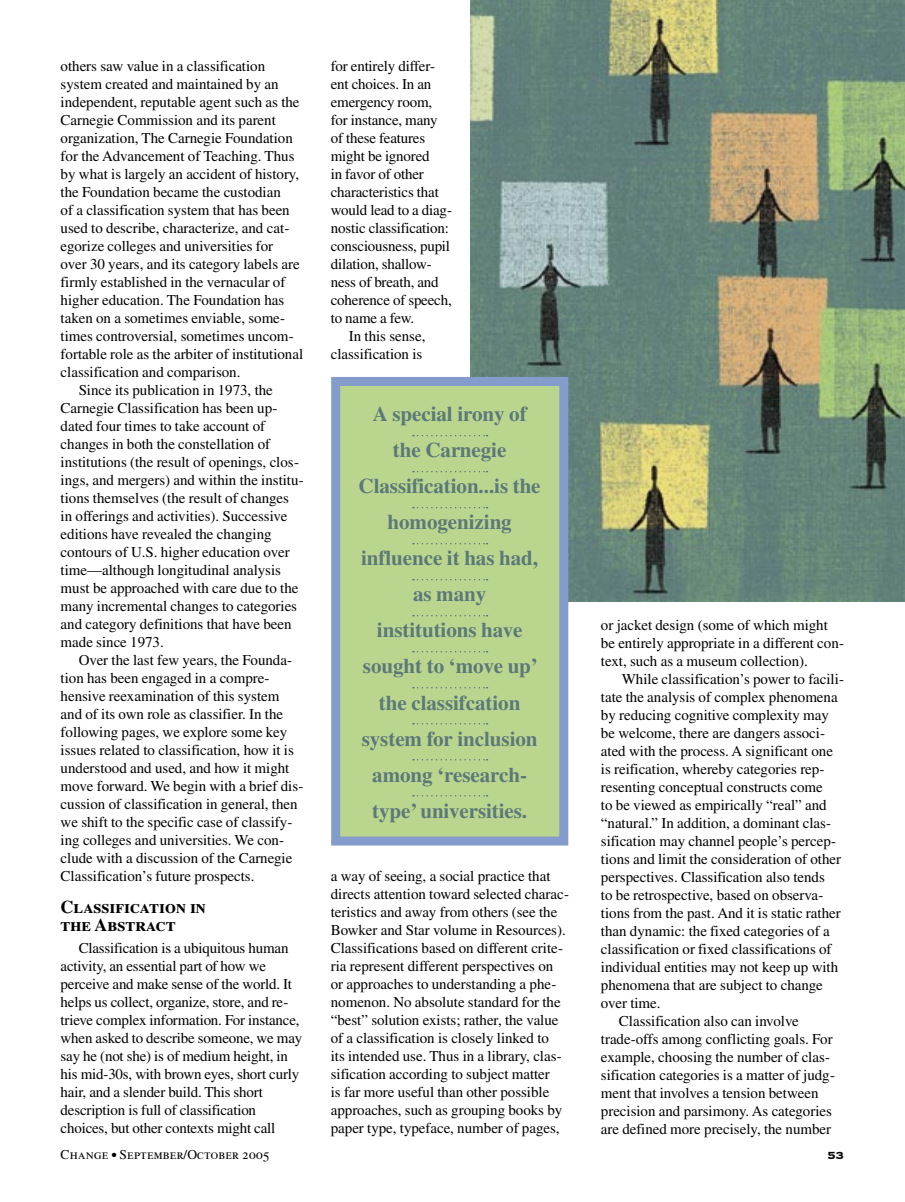
<style>
.page{position:relative;width:905px;height:1202px;background:#fff}
.page>*{position:absolute;margin:0;border:0;box-sizing:border-box;transform-origin:0 0}
.Pull_Quotes{font:700 21px "Times";letter-spacing:-.005em;color:#5c7878}
.Text_Subheads{font:18px/18px "Times Bold SC";letter-spacing:-.005em;color:#000}
.Text{font:15px/18px "Times";letter-spacing:-.005em;color:#000}
.t1{font:13.5px "Times Roman SC";letter-spacing:.005em;color:#000}
.t2{font:13.5px "Copperplate Thirty Three BC";color:#000}
</style>
<div class="page">
<img style="left:470px;top:0;width:434px;height:602px">
<div style="left:335px;top:381px;width:229px;height:460px;background:#bad68e"></div>
<svg style="left:413px;top:435px;width:74px;height:1px"></svg>
<svg style="left:413px;top:471px;width:74px;height:1px"></svg>
<svg style="left:413px;top:507px;width:74px;height:1px"></svg>
<svg style="left:413px;top:543px;width:74px;height:1px"></svg>
<svg style="left:413px;top:579px;width:74px;height:1px"></svg>
<svg style="left:413px;top:615px;width:74px;height:1px"></svg>
<svg style="left:413px;top:651px;width:74px;height:1px"></svg>
<svg style="left:413px;top:687px;width:74px;height:1px"></svg>
<svg style="left:413px;top:723px;width:74px;height:1px"></svg>
<svg style="left:413px;top:759px;width:74px;height:1px"></svg>
<svg style="left:413px;top:795px;width:74px;height:1px"></svg>
<div style="left:331px;top:377px;width:237px;height:468px;border:9px solid #839ccc"></div>
<p class="Text" style="left:61px;top:57px;width:244px">others saw value in a classification system created and maintained by an independent, reputable agent such as the Carnegie Commission and its parent organization, The Carnegie Foundation for the Advancement of Teaching. Thus by what is largely an accident of history, the Foundation became the custodian<br>of a classification system that has been used to describe, characterize, and cat&shy;egorize colleges and universities for<br>over 30 years, and its category labels are firmly established in the vernacular of higher education. The Foundation has taken on a sometimes enviable, some&shy;times controversial, sometimes uncom&shy;fortable role as the arbiter of institutional classification and comparison.</p>
<p class="Text" style="left:61px;top:381px;width:245px;text-indent:18px">Since its publication in 1973, the Carnegie Classification has been up&shy;dated four times to take account of changes in both the constellation of institutions (the result of openings, clos&shy;ings, and mergers) and within the institu&shy;tions themselves (the result of changes in offerings and activities). Successive editions have revealed the changing contours of U.S. higher education over time—although longitudinal analysis must be approached with care due to the many incremental changes to categories and category definitions that have been made since 1973.</p>
<p class="Text" style="left:61px;top:651px;width:244px;text-indent:18px">Over the last few years, the Founda&shy;tion has been engaged in a compre&shy;hensive reexamination of this system and of its own role as classifier. In the following pages, we explore some key issues related to classification, how it is understood and used, and how it might move forward. We begin with a brief dis&shy;cussion of classification in general, then we shift to the specific case of classify&shy;ing colleges and universities. We con&shy;clude with a discussion of the Carnegie Classification’s future prospects.</p>
<p class="Text_Subheads" style="left:61px;top:897px;width:147px">Classification in the Abstract</p>
<p class="Text" style="left:61px;top:939px;width:243px;text-indent:18px">Classification is a ubiquitous human activity, an essential part of how we perceive and make sense of the world. It helps us collect, organize, store, and re&shy;trieve complex information. For instance, when asked to describe someone, we may say he (not she) is of medium height, in his mid-30s, with brown eyes, short curly hair, and a slender build. This short description is full of classification choices, but other contexts might call</p>
<p class="Text" style="left:331px;top:57px;width:123px">for entirely differ&shy;ent choices. In an emergency room, for instance, many of these features might be ignored<br>in favor of other characteristics that would lead to a diag&shy;nostic classification: consciousness, pupil dilation, shallow&shy;ness of breath, and coherence of speech, to name a few.</p>
<p class="Text" style="left:331px;top:327px;width:96px;text-align:right">In this sense, classification is</p>
<p class="Pull_Quotes" style="left:372px;top:402px;width:155px">A special irony of</p>
<p class="Pull_Quotes" style="left:393px;top:438px;width:115px">the Carnegie</p>
<p class="Pull_Quotes" style="left:358px;top:474px;width:183px">Classification...is the</p>
<p class="Pull_Quotes" style="left:387px;top:510px;width:126px">homogenizing</p>
<p class="Pull_Quotes" style="left:361px;top:546px;width:178px">influence it has had,</p>
<p class="Pull_Quotes" style="left:413px;top:582px;width:75px">as many</p>
<p class="Pull_Quotes" style="left:377px;top:618px;width:147px">institutions have</p>
<p class="Pull_Quotes" style="left:363px;top:654px;width:176px">sought to ‘move up’</p>
<p class="Pull_Quotes" style="left:379px;top:690px;width:143px">the classifcation</p>
<p class="Pull_Quotes" style="left:362px;top:726px;width:177px">system for inclusion</p>
<p class="Pull_Quotes" style="left:372px;top:762px;width:156px">among ‘research-</p>
<p class="Pull_Quotes" style="left:372px;top:798px;width:157px">type’ universities.</p>
<p class="Text" style="left:331px;top:867px;width:240px">a way of seeing, a social practice that directs attention toward selected charac&shy;teristics and away from others (see the Bowker and Star volume in Resources).<br>Classifications based on different crite&shy;ria represent different perspectives on or approaches to understanding a phe&shy;nomenon. No absolute standard for the “best” solution exists; rather, the value of a classification is closely linked to<br>its intended use. Thus in a library, clas&shy;sification according to subject matter<br>is far more useful than other possible approaches, such as grouping books by paper type, typeface, number of pages,</p>
<p class="Text" style="left:601px;top:616px;width:245px">or jacket design (some of which might be entirely appropriate in a different con&shy;text, such as a museum collection).</p>
<p class="Text" style="left:601px;top:670px;width:244px;text-indent:21px">While classification’s power to facili&shy;tate the analysis of complex phenomena by reducing cognitive complexity may be welcome, there are dangers associ&shy;ated with the process. A significant one is reification, whereby categories rep&shy;resenting conceptual constructs come<br>to be viewed as empirically “real” and “natural.” In addition, a dominant clas&shy;sification may channel people’s percep&shy;tions and limit the consideration of other perspectives. Classification also tends<br>to be retrospective, based on observa&shy;tions from the past. And it is static rather than dynamic: the fixed categories of a classification or fixed classifications of individual entities may not keep up with phenomena that are subject to change over time.</p>
<p class="Text" style="left:601px;top:1012px;width:235px;text-indent:18px">Classification also can involve trade-offs among conflicting goals. For example, choosing the number of clas&shy;sification categories is a matter of judg&shy;ment that involves a tension between precision and parsimony. As categories are defined more precisely, the number</p>
<p class="t1" style="left:61px;top:1146px;width:210px">Change ● September/October 2005</p>
<p class="t2" style="left:827px;top:1148px;width:18px">53</p>
</div>
